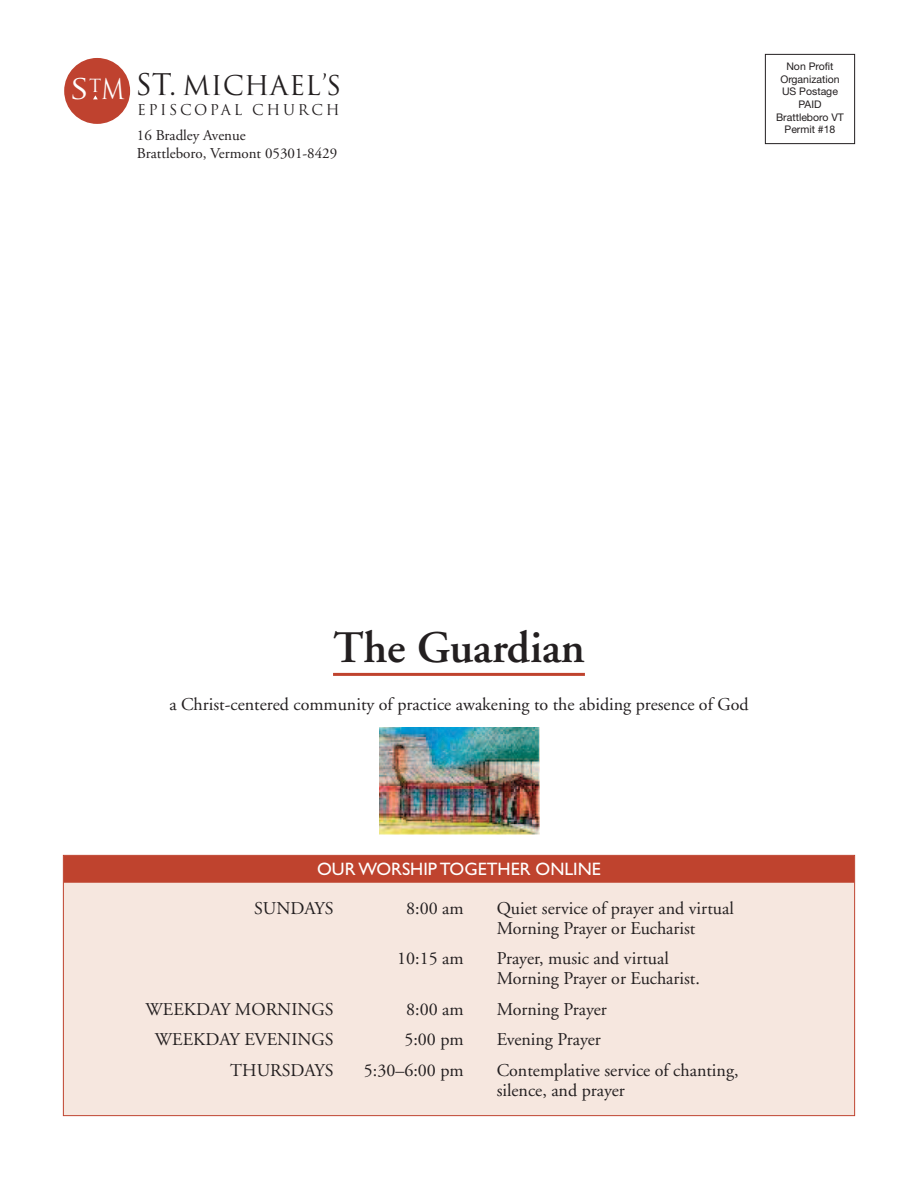
<style>
.page{position:relative;width:918px;height:1188px;background:#fff}
.page>*{position:absolute;margin:0;border:0;box-sizing:border-box;transform-origin:0 0}
.t1{font:600 45px "Adobe Garamond";color:#231f20}
.t2{font:27.75px "Trajan Pro";color:#fff;scale:1.25 1}
.t3{font:26.55px "Trajan Pro 3";letter-spacing:.01em;color:#231f20}
.t4{font:18px/19.5px "Adobe Garamond";color:#231f20}
.t5{font:18px "Gill Sans";color:#fff}
.t6{font:15px/18px "Adobe Garamond";color:#231f20}
.t7{font:14.55px "Trajan Pro";letter-spacing:.18em;color:#231f20}
.t8{font:10.5px/12.6px "Helvetica Neue";color:#231f20;text-align:center}
.s1{font-size:29.1px}
</style>
<div class="page">
<hr style="left:333px;top:673px;width:252px;height:3px;background:#bf432e">
<div style="left:64px;top:58px;width:66px;height:66px;background:#bf422f;border-radius:50%"></div>
<svg style="left:93px;top:95px;width:5px;height:4px"></svg>
<div style="left:765px;top:54px;width:90px;height:90px;border:1px solid #231f20"></div>
<div style="left:64px;top:856px;width:790px;height:259px;background:#f6e7df"></div>
<div style="left:64px;top:856px;width:790px;height:27px;background:#bf432e"></div>
<img style="left:380px;top:727px;width:159px;height:107px">
<h2 class="t2" style="left:69px;top:74px;width:46px">S<sup>T</sup>M</h2>
<h3 class="t3" style="left:136px;top:75px;width:207px"><span class="s1">ST.</span> MICHAEL’S</h3>
<p class="t7" style="left:137px;top:101px;width:204px">EPISCOPAL CHURCH</p>
<p class="t6" style="left:137px;top:127px;width:202px">16 Bradley Avenue<br>Brattleboro, Vermont 05301-8429</p>
<p class="t8" style="left:776px;top:61px;width:69px">Non Profit<br>Organization<br>US Postage<br>PAID<br>Brattleboro VT<br>Permit #18</p>
<h1 class="t1" style="left:333px;top:630px;width:253px">The Guardian</h1>
<p class="t4" style="left:169px;top:696px;width:581px">a Christ-centered community of practice awakening to the abiding presence of God</p>
<p class="t5" style="left:317px;top:859px;width:285px">OURWORSHIP TOGETHER ONLINE</p>
<p class="t4" style="left:254px;top:900px;width:81px">SUNDAYS</p>
<p class="t4" style="left:406px;top:900px;width:59px">8:00 am</p>
<p class="t4" style="left:497px;top:900px;width:239px">Quiet service of prayer and virtual<br>Morning Prayer or Eucharist</p>
<p class="t4" style="left:397px;top:951px;width:68px">10:15 am</p>
<p class="t4" style="left:497px;top:951px;width:205px">Prayer, music and virtual<br>Morning Prayer or Eucharist.</p>
<p class="t4" style="left:146px;top:1001px;width:190px">WEEKDAY MORNINGS</p>
<p class="t4" style="left:406px;top:1001px;width:59px">8:00 am</p>
<p class="t4" style="left:497px;top:1001px;width:112px">Morning Prayer</p>
<p class="t4" style="left:155px;top:1032px;width:180px">WEEKDAY EVENINGS</p>
<p class="t4" style="left:404px;top:1032px;width:61px">5:00 pm</p>
<p class="t4" style="left:497px;top:1032px;width:106px">Evening Prayer</p>
<p class="t4" style="left:230px;top:1062px;width:105px">THURSDAYS</p>
<p class="t4" style="left:364px;top:1062px;width:101px">5:30–6:00 pm</p>
<p class="t4" style="left:497px;top:1062px;width:243px">Contemplative service of chanting, silence, and prayer</p>
</div>
